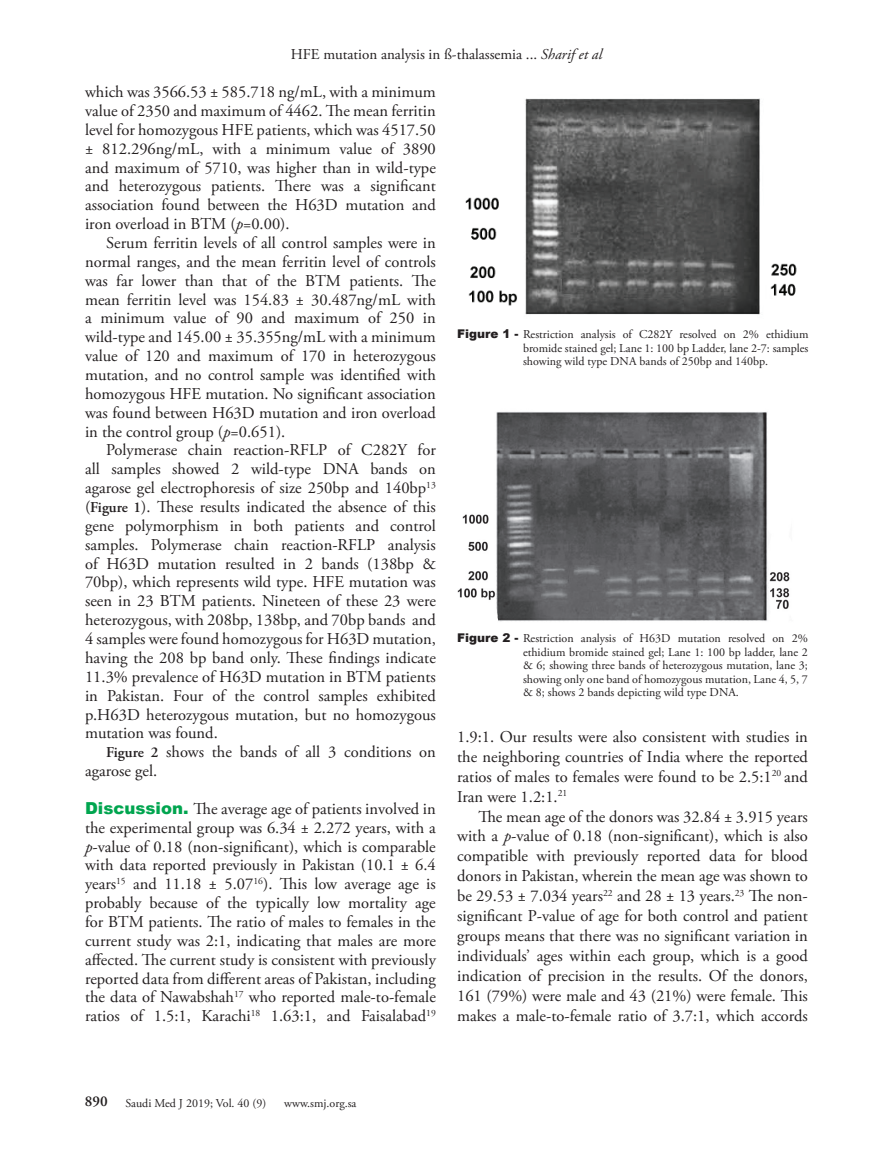
<style>
.page{position:relative;width:893px;height:1149px;background:#fff}
.page>*{position:absolute;margin:0;border:0;box-sizing:border-box;transform-origin:0 0}
.t1{font:16.5px/18.9px "Adobe Garamond Pro";color:#231f20;text-align:justify}
.t2{font:15px "Adobe Garamond Pro";color:#231f20}
.t3{font:600 15px "Adobe Garamond Pro";color:#231f20}
.t4{font:12px/13.5px "Adobe Garamond Pro";color:#231f20;text-align:justify}
.s1{font-style:italic}
.s2{font-weight:600;font-size:15px}
.s3{font-family:"Arial";font-weight:900;color:#00a54f}
.s4{font-family:"Arial";font-weight:900}
</style>
<div class="page">
<img style="left:465px;top:98px;width:332px;height:217px">
<img style="left:457px;top:412px;width:333px;height:210px">
<p class="t2" style="left:291px;top:45px;width:313px">HFE mutation analysis in ß-thalassemia ... <span class="s1">Sharif et al</span></p>
<p class="t1" style="left:85px;top:83px;width:352px">which was 3566.53 ± 585.718 ng/mL, with a minimum value of 2350 and maximum of 4462. The mean ferritin level for homozygous HFE patients, which was 4517.50 ± 812.296ng/mL, with a minimum value of 3890 and maximum of 5710, was higher than in wild-type and heterozygous patients. There was a significant association found between the H63D mutation and iron overload in BTM (<span class="s1">p</span>=0.00).</p>
<p class="t1" style="left:85px;top:234px;width:352px;text-indent:21px">Serum ferritin levels of all control samples were in normal ranges, and the mean ferritin level of controls was far lower than that of the BTM patients. The mean ferritin level was 154.83 ± 30.487ng/mL with a minimum value of 90 and maximum of 250 in wild-type and 145.00 ± 35.355ng/mL with a minimum value of 120 and maximum of 170 in heterozygous mutation, and no control sample was identified with homozygous HFE mutation. No significant association was found between H63D mutation and iron overload in the control group (<span class="s1">p</span>=0.651).</p>
<p class="t1" style="left:85px;top:441px;width:352px;text-indent:21px">Polymerase chain reaction-RFLP of C282Y for all samples showed 2 wild-type DNA bands on agarose gel electrophoresis of size 250bp and 140bp<sup>13 </sup>(<span class="s2">Figure 1</span>). These results indicated the absence of this gene polymorphism in both patients and control samples. Polymerase chain reaction-RFLP analysis of H63D mutation resulted in 2 bands (138bp &amp; 70bp), which represents wild type. HFE mutation was seen in 23 BTM patients. Nineteen of these 23 were heterozygous, with 208bp, 138bp, and 70bp bands and 4 samples were found homozygous for H63D mutation, having the 208 bp band only. These findings indicate 11.3% prevalence of H63D mutation in BTM patients in Pakistan. Four of the control samples exhibited p.H63D heterozygous mutation, but no homozygous mutation was found.</p>
<p class="t1" style="left:85px;top:743px;width:352px;text-indent:21px"><span class="s2">Figure 2</span> shows the bands of all 3 conditions on agarose gel.</p>
<p class="t1" style="left:85px;top:799px;width:352px"><span class="s3">Discussion.</span> The average age of patients involved in the experimental group was 6.34 ± 2.272 years, with a <span class="s1">p</span>-value of 0.18 (non-significant), which is comparable with data reported previously in Pakistan (10.1 ± 6.4 years<sup>15</sup> and 11.18 ± 5.07<sup>16</sup>). This low average age is probably because of the typically low mortality age for BTM patients. The ratio of males to females in the current study was 2:1, indicating that males are more affected. The current study is consistent with previously reported data from different areas of Pakistan, including the data of Nawabshah<sup>17</sup> who reported male-to-female ratios of 1.5:1, Karachi<sup>18</sup> 1.63:1, and Faisalabad<sup>19</sup></p>
<p class="t4" style="left:523px;top:328px;width:287px;text-indent:-66px"><span class="s4">Figure 1 -</span> Restriction analysis of C282Y resolved on 2% ethidium bromide stained gel; Lane 1: 100 bp Ladder, lane 2-7: samples showing wild type DNA bands of 250bp and 140bp.</p>
<p class="t4" style="left:523px;top:632px;width:286px;text-indent:-66px"><span class="s4">Figure 2 -</span> Restriction analysis of H63D mutation resolved on 2% ethidium bromide stained gel; Lane 1: 100 bp ladder, lane 2 &amp; 6; showing three bands of heterozygous mutation, lane 3; showing only one band of homozygous mutation, Lane 4, 5, 7 &amp; 8; shows 2 bands depicting wild type DNA.</p>
<p class="t1" style="left:457px;top:726px;width:352px;line-height:20px">1.9:1. Our results were also consistent with studies in the neighboring countries of India where the reported ratios of males to females were found to be 2.5:1<sup>20</sup> and Iran were 1.2:1.<sup>21</sup></p>
<p class="t1" style="left:457px;top:806px;width:352px;line-height:20px;text-indent:21px">The mean age of the donors was 32.84 ± 3.915 years with a <span class="s1">p</span>-value of 0.18 (non-significant), which is also compatible with previously reported data for blood donors in Pakistan, wherein the mean age was shown to be 29.53 ± 7.034 years<sup>22</sup> and 28 ± 13 years.<sup>23</sup> The non&shy;significant P-value of age for both control and patient groups means that there was no significant variation in individuals’ ages within each group, which is a good indication of precision in the results. Of the donors, 161 (79%) were male and 43 (21%) were female. This makes a male-to-female ratio of 3.7:1, which accords</p>
<p class="t3" style="left:85px;top:1092px;width:24px">890</p>
<p class="t4" style="left:126px;top:1096px;width:141px">Saudi Med J 2019; Vol. 40 (9)</p>
<p class="t4" style="left:284px;top:1096px;width:74px">www.smj.org.sa</p>
</div>
